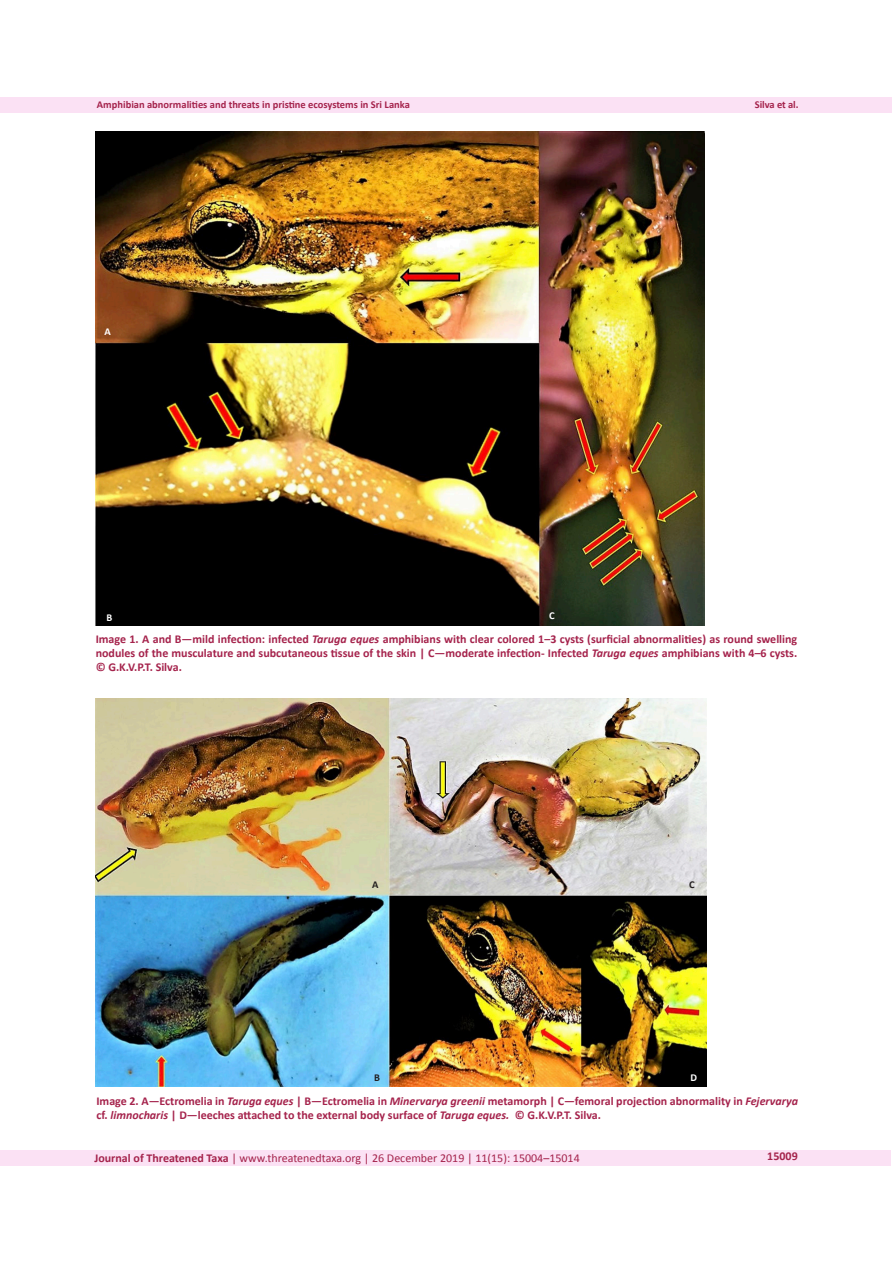
<style>
.page{position:relative;width:893px;height:1263px;background:#fff}
.page>*{position:absolute;margin:0;border:0;box-sizing:border-box;transform-origin:0 0}
.t1{font:700 12px/14.4px "Calibri";color:#a5234c;text-align:justify}
.t2{font:12px "Calibri 2";color:#a5234c}
.t3{font:700 10.5px "Calibri";color:#a5234c}
.t4{font:10.5px "Calibri Bold 2";color:#fff}
.t5{font:10.5px "Calibri Bold 2";color:#231f20}
.t6{font:700 10.5px "Calibri";color:#231f20}
.t7{font:700 10.5px "Calibri";color:#fff}
.s1{font-style:italic}
.s2{font-family:"Calibri Bold 2";font-weight:400}
.s3{font-family:"Calibri";font-weight:700}
</style>
<div class="page">
<div style="left:1px;top:97px;width:891px;height:15px;background:#fbe1f4"></div>
<div style="left:0;top:1150px;width:891px;height:16px;background:#fbe1f4"></div>
<img style="left:96px;top:132px;width:609px;height:493px">
<img style="left:96px;top:698px;width:611px;height:389px">
<p class="t3" style="left:97px;top:98px;width:314px">Amphibian abnormalities and threats in pristine ecosystems in Sri Lanka</p>
<p class="t3" style="left:755px;top:98px;width:45px">Silva et al.</p>
<p class="t4" style="left:104px;top:325px;width:8px">A</p>
<p class="t7" style="left:106px;top:610px;width:7px">B</p>
<p class="t4" style="left:549px;top:608px;width:7px">C</p>
<p class="t1" style="left:96px;top:631px;width:703px">Image 1. A and B—mild infection: infected <span class="s1">Taruga eques</span> amphibians with clear colored 1–3 cysts (surficial abnormalities) as round swelling nodules of the musculature and subcutaneous tissue of the skin | C—moderate infection- Infected <span class="s1">Taruga eques</span> amphibians with 4–6 cysts. © G.K.V.P.T. Silva.</p>
<p class="t5" style="left:372px;top:878px;width:8px">A</p>
<p class="t5" style="left:689px;top:878px;width:7px">C</p>
<p class="t6" style="left:374px;top:1070px;width:7px">B</p>
<p class="t4" style="left:690px;top:1070px;width:8px">D</p>
<p class="t1" style="left:96px;top:1093px;width:703px">Image 2. A—Ectromelia in <span class="s1">Taruga eques</span> | B—Ectromelia in <span class="s1">Minervarya greenii</span> metamorph | C—femoral projection abnormality in <span class="s1">Fejervarya </span><span class="s2">cf.</span> <span class="s1">limnocharis</span> | D—leeches attached to the external body surface of <span class="s1">Taruga eques.</span> © G.K.V.P.T. Silva.</p>
<p class="t2" style="left:94px;top:1150px;width:487px"><span class="s3">Journal of Threatened Taxa</span> | www.threatenedtaxa.org | 26 December 2019 | 11(15): 15004–15014</p>
<p class="t1" style="left:767px;top:1149px;width:32px">15009</p>
</div>
